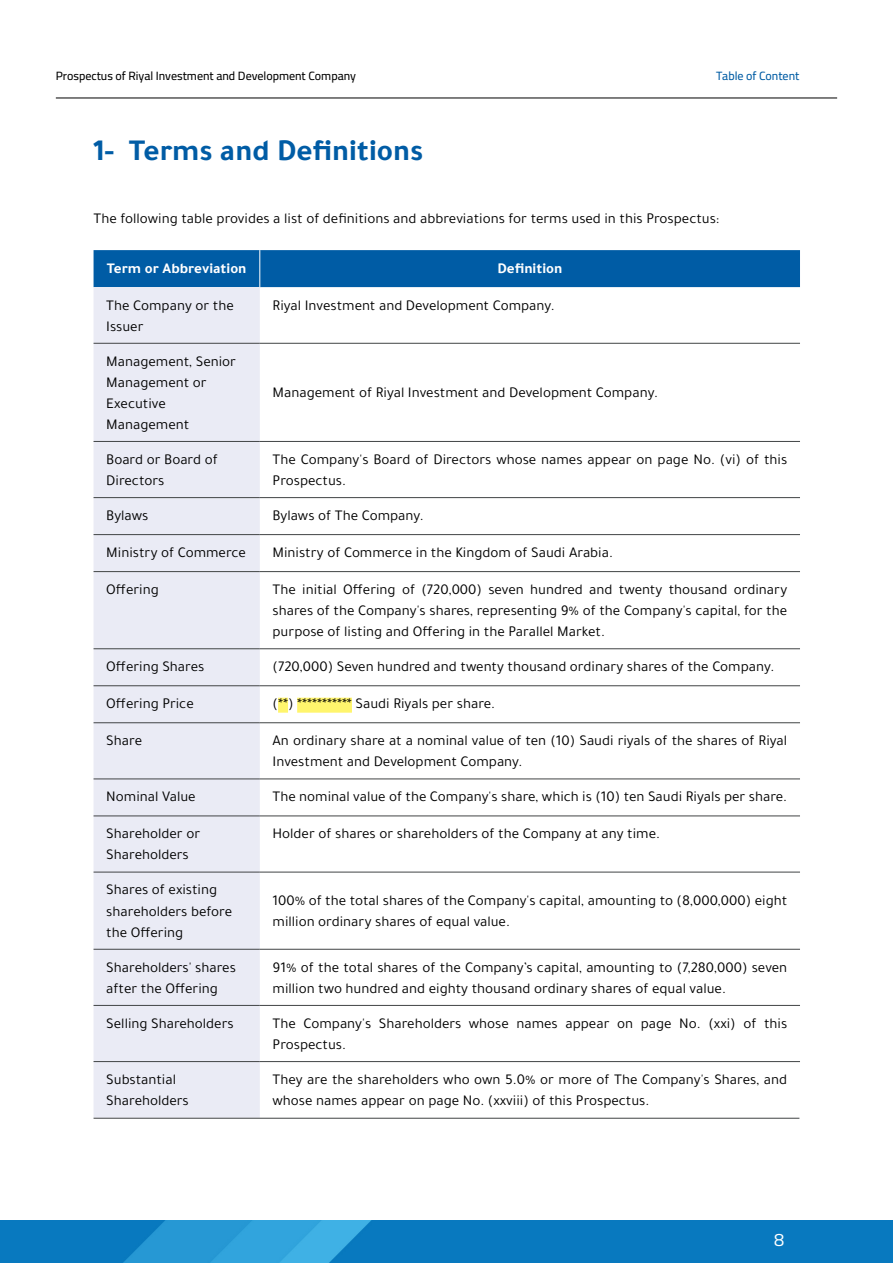
<style>
.page{position:relative;width:893px;height:1263px;background:#fff}
.page>*{position:absolute;margin:0;border:0;box-sizing:border-box;transform-origin:0 0}
.t1{font:700 30.75px "Tajawal";color:#005ca5}
.t2{font:18px "Cairo";color:#fff}
.t3{font:15px/21px "Tajawal";color:#000}
.t4{font:700 15px "Tajawal";color:#fff}
.t5{font:500 12px "Cairo";color:#000}
.t6{font:500 12px "Cairo";color:#005ca4}
</style>
<div class="page">
<img style="left:0;top:1220px;width:893px;height:43px">
<hr style="left:56px;top:98px;width:781px;height:1px;background:#000">
<div style="left:94px;top:250px;width:706px;height:37px;background:#005ca5"></div>
<div style="left:94px;top:287px;width:166px;height:831px;background:#eaebf5"></div>
<hr style="left:259px;top:250px;width:1px;height:37px;background:#fff">
<hr style="left:94px;top:343px;width:166px;height:1px;background:#414445">
<hr style="left:260px;top:343px;width:540px;height:1px;background:#414445">
<hr style="left:94px;top:441px;width:166px;height:1px;background:#414445">
<hr style="left:260px;top:441px;width:540px;height:1px;background:#414445">
<hr style="left:94px;top:497px;width:166px;height:1px;background:#414445">
<hr style="left:260px;top:497px;width:540px;height:1px;background:#414445">
<hr style="left:94px;top:534px;width:166px;height:1px;background:#414445">
<hr style="left:260px;top:534px;width:540px;height:1px;background:#414445">
<hr style="left:94px;top:571px;width:166px;height:1px;background:#414445">
<hr style="left:260px;top:571px;width:540px;height:1px;background:#414445">
<hr style="left:94px;top:648px;width:166px;height:1px;background:#414445">
<hr style="left:260px;top:648px;width:540px;height:1px;background:#414445">
<hr style="left:94px;top:685px;width:166px;height:1px;background:#414445">
<hr style="left:260px;top:685px;width:540px;height:1px;background:#414445">
<hr style="left:94px;top:722px;width:166px;height:1px;background:#414445">
<hr style="left:260px;top:722px;width:540px;height:1px;background:#414445">
<hr style="left:94px;top:779px;width:166px;height:1px;background:#414445">
<hr style="left:260px;top:779px;width:540px;height:1px;background:#414445">
<hr style="left:94px;top:816px;width:166px;height:1px;background:#414445">
<hr style="left:260px;top:816px;width:540px;height:1px;background:#414445">
<hr style="left:94px;top:872px;width:166px;height:1px;background:#414445">
<hr style="left:260px;top:872px;width:540px;height:1px;background:#414445">
<hr style="left:94px;top:949px;width:166px;height:1px;background:#414445">
<hr style="left:260px;top:949px;width:540px;height:1px;background:#414445">
<hr style="left:94px;top:1005px;width:166px;height:1px;background:#414445">
<hr style="left:260px;top:1005px;width:540px;height:1px;background:#414445">
<hr style="left:94px;top:1061px;width:166px;height:1px;background:#414445">
<hr style="left:260px;top:1061px;width:540px;height:1px;background:#414445">
<div style="left:278px;top:698px;width:10px;height:15px;background:#fff56d"></div>
<div style="left:297px;top:698px;width:55px;height:15px;background:#fff56d"></div>
<hr style="left:94px;top:1118px;width:705px;height:1px;background:#404344">
<p class="t5" style="left:56px;top:67px;width:302px">Prospectus of Riyal Investment and Development Company</p>
<p class="t6" style="left:716px;top:67px;width:85px">Table of Content</p>
<h1 class="t1" style="left:94px;top:127px;width:331px">1- Terms and Definitions</h1>
<p class="t3" style="left:94px;top:208px;width:627px">The following table provides a list of definitions and abbreviations for terms used in this Prospectus:</p>
<p class="t4" style="left:107px;top:257px;width:141px">Term or Abbreviation</p>
<p class="t4" style="left:497px;top:257px;width:66px">Definition</p>
<p class="t3" style="left:106px;top:294px;width:129px">The Company or the<br>Issuer</p>
<p class="t3" style="left:273px;top:294px;width:284px">Riyal Investment and Development Company.</p>
<p class="t3" style="left:106px;top:350px;width:131px">Management, Senior<br>Management or<br>Executive<br>Management</p>
<p class="t3" style="left:273px;top:382px;width:387px">Management of Riyal Investment and Development Company.</p>
<p class="t3" style="left:106px;top:449px;width:113px">Board or Board of<br>Directors</p>
<p class="t3" style="left:273px;top:449px;width:516px">The Company's Board of Directors whose names appear on page No. (vi) of this<br>Prospectus.</p>
<p class="t3" style="left:106px;top:505px;width:43px">Bylaws</p>
<p class="t3" style="left:273px;top:505px;width:153px">Bylaws of The Company.</p>
<p class="t3" style="left:106px;top:542px;width:141px">Ministry of Commerce</p>
<p class="t3" style="left:273px;top:542px;width:342px">Ministry of Commerce in the Kingdom of Saudi Arabia.</p>
<p class="t3" style="left:106px;top:579px;width:54px">Offering</p>
<p class="t3" style="left:273px;top:579px;width:516px;text-align:justify">The initial Offering of (720,000) seven hundred and twenty thousand ordinary shares of the Company's shares, representing 9% of the Company's capital, for the purpose of listing and Offering in the Parallel Market.</p>
<p class="t3" style="left:106px;top:656px;width:100px">Offering Shares</p>
<p class="t3" style="left:273px;top:656px;width:503px">(720,000) Seven hundred and twenty thousand ordinary shares of the Company.</p>
<p class="t3" style="left:106px;top:693px;width:89px">Offering Price</p>
<p class="t3" style="left:273px;top:693px;width:224px">(**) *********** Saudi Riyals per share.</p>
<p class="t3" style="left:106px;top:730px;width:37px">Share</p>
<p class="t3" style="left:273px;top:730px;width:516px">An ordinary share at a nominal value of ten (10) Saudi riyals of the shares of Riyal<br>Investment and Development Company.</p>
<p class="t3" style="left:106px;top:786px;width:91px">Nominal Value</p>
<p class="t3" style="left:273px;top:786px;width:516px">The nominal value of the Company's share, which is (10) ten Saudi Riyals per share.</p>
<p class="t3" style="left:106px;top:823px;width:95px">Shareholder or<br>Shareholders</p>
<p class="t3" style="left:273px;top:823px;width:389px">Holder of shares or shareholders of the Company at any time.</p>
<p class="t3" style="left:106px;top:879px;width:127px">Shares of existing shareholders before the Offering</p>
<p class="t3" style="left:273px;top:890px;width:516px">100% of the total shares of the Company's capital, amounting to (8,000,000) eight million ordinary shares of equal value.</p>
<p class="t3" style="left:106px;top:956px;width:131px">Shareholders' shares after the Offering</p>
<p class="t3" style="left:273px;top:956px;width:516px">91% of the total shares of the Company’s capital, amounting to (7,280,000) seven million two hundred and eighty thousand ordinary shares of equal value.</p>
<p class="t3" style="left:106px;top:1013px;width:129px">Selling Shareholders</p>
<p class="t3" style="left:273px;top:1013px;width:516px">The Company's Shareholders whose names appear on page No. (xxi) of this<br>Prospectus.</p>
<p class="t3" style="left:106px;top:1069px;width:84px">Substantial<br>Shareholders</p>
<p class="t3" style="left:273px;top:1069px;width:516px">They are the shareholders who own 5.0% or more of The Company's Shares, and whose names appear on page No. (xxviii) of this Prospectus.</p>
<p class="t2" style="left:774px;top:1225px;width:12px">8</p>
</div>
